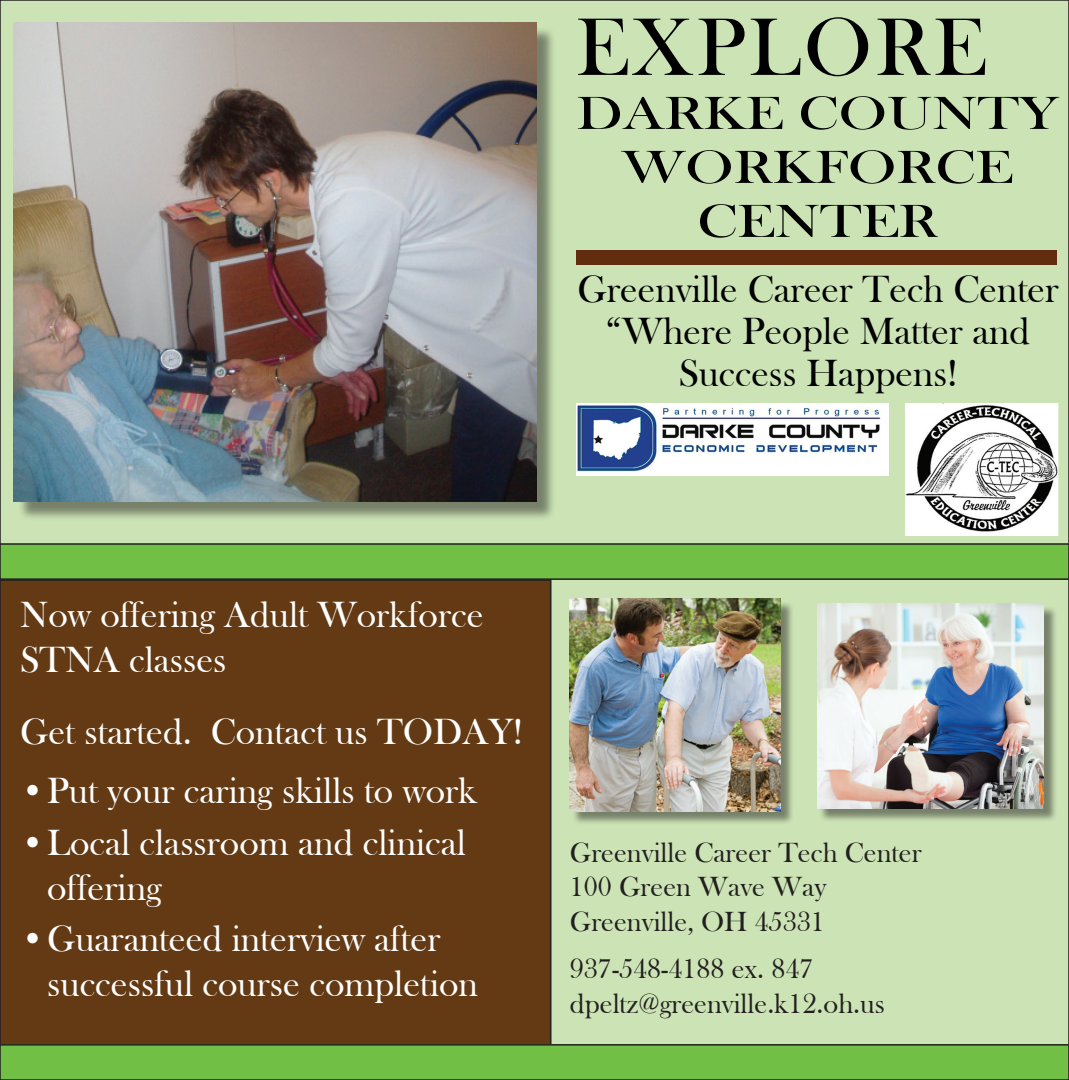
<style>
.page{position:relative;width:1069px;height:1080px;background:#fff}
.page>*{position:absolute;margin:0;border:0;box-sizing:border-box;transform-origin:0 0}
.t1{font:84.3px "Bask Old Face";letter-spacing:.04em;color:#000}
.t2{font:48px/54px "Bask Old Face";color:#000;text-align:center;scale:1.25 1}
.t3{font:39px/42px "Bask Old Face";color:#000;text-align:center}
.t4{font:37.5px/45px "Bask Old Face";color:#fff}
.t5{font:28.5px/34.2px "Bask Old Face";color:#231f20}
</style>
<div class="page">
<div style="left:0;top:0;width:1068px;height:1080px;background:#cce4b5"></div>
<div style="left:576px;top:251px;width:480px;height:14px;background:#622d0e"></div>
<div style="left:0;top:544px;width:1068px;height:35px;background:#71bf44"></div>
<div style="left:0;top:543px;width:1068px;height:37px;border:2px solid #231f20"></div>
<div style="left:0;top:580px;width:550px;height:467px;background:#643a14"></div>
<div style="left:571px;top:601px;width:223px;height:224px;background:#231f20;opacity:.5"></div>
<img style="left:569px;top:599px;width:211px;height:212px">
<div style="left:818px;top:605px;width:238px;height:218px;background:#231f20;opacity:.5"></div>
<img style="left:817px;top:604px;width:225px;height:205px">
<img style="left:905px;top:404px;width:153px;height:131px">
<img style="left:576px;top:404px;width:312px;height:71px">
<div style="left:17px;top:26px;width:539px;height:496px;background:#231f20;opacity:.5"></div>
<img style="left:14px;top:22px;width:522px;height:480px">
<div style="left:0;top:1045px;width:1068px;height:35px;background:#71bf44"></div>
<div style="left:0;top:1044px;width:1068px;height:36px;border:2px solid #231f20"></div>
<h1 class="t1" style="left:576px;top:1px;width:411px">EXPLORE</h1>
<p class="t2" style="left:576px;top:87px;width:387px">DARKE COUNTY<br>WORKFORCE<br>CENTER</p>
<p class="t3" style="left:577px;top:269px;width:483px">Greenville Career Tech Center “Where People Matter and<br>Success Happens!</p>
<p class="t4" style="left:20px;top:593px;width:465px">Now offering Adult Workforce<br>STNA classes</p>
<p class="t4" style="left:20px;top:710px;width:504px">Get started. Contact us TODAY!</p>
<p class="t4" style="left:20px;top:769px;width:458px">• Put your caring skills to work</p>
<p class="t4" style="left:47px;top:821px;width:420px;text-indent:-27px">• Local classroom and clinical offering</p>
<p class="t4" style="left:47px;top:917px;width:432px;text-indent:-27px">• Guaranteed interview after successful course completion</p>
<p class="t5" style="left:569px;top:836px;width:353px">Greenville Career Tech Center<br>100 Green Wave Way<br>Greenville, OH 45331</p>
<p class="t5" style="left:569px;top:952px;width:316px">937-548-4188 ex. 847 dpeltz@greenville.k12.oh.us</p>
</div>
